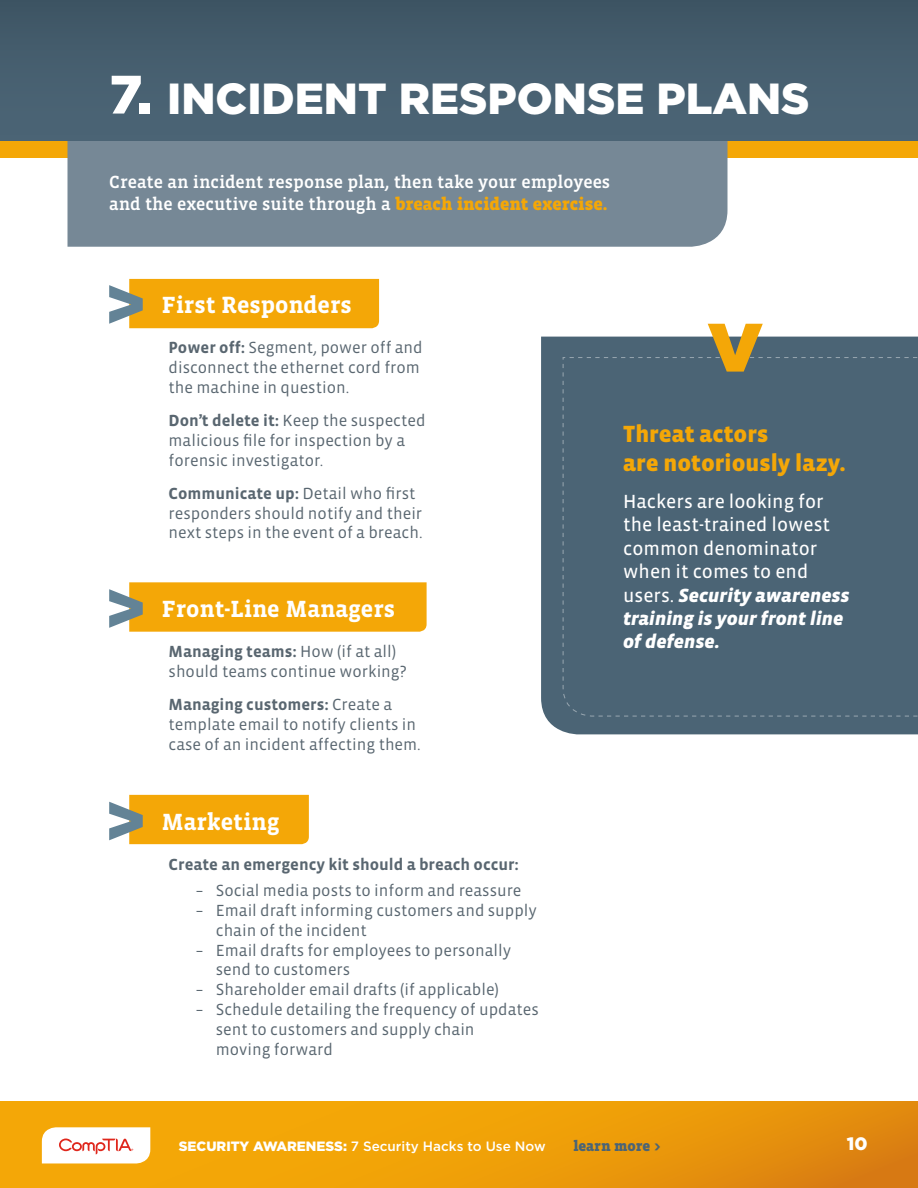
<style>
.page{position:relative;width:918px;height:1188px;background:#fff}
.page>*{position:absolute;margin:0;border:0;box-sizing:border-box;transform-origin:0 0}
.t1{font:900 43.5px "Gotham";color:#fff}
.t2{font:700 24px "Vista Slab OTCE";color:#fff}
.t3{font:900 24px/28.8px "Vista Sans OTCE";color:#f4a707}
.t4{font:19.5px/23.4px "Vista Sans OTCE";color:#fff}
.t5{font:500 18px/21.6px "Vista Slab OTCE";color:#fff}
.t6{font:900 18px "Gotham";color:#fff}
.t7{font:16.5px/19.8px "Vista Sans OTCE";color:#596670}
.t8{font:700 16.5px "Vista Sans OTCE";color:#596670}
.t9{font:900 15px "Vista Slab OTCE";color:#4b6475}
.t10{font:500 13.5px "Gotham";color:#fff}
.s1{font-size:54px}
.s2{font-weight:900;color:#f4a707}
.s3{font-weight:700}
.s4{font-weight:900;font-style:italic}
.s5{font-weight:900}
</style>
<div class="page">
<svg style="left:0;top:1102px;width:918px;height:86px;background:#ed9c09"></svg>
<div style="left:0;top:0;width:918px;height:157px;background:#f4a707"></div>
<div style="left:68px;top:141px;width:660px;height:106px;background:#768896"></div>
<div style="left:0;top:0;width:918px;height:141px;background:#475f70"></div>
<svg style="left:42px;top:1127px;width:108px;height:36px"></svg>
<svg style="left:109px;top:279px;width:270px;height:49px;background:#eca819"></svg>
<svg style="left:109px;top:582px;width:318px;height:50px;background:#eea919"></svg>
<svg style="left:109px;top:795px;width:200px;height:49px;background:#eaa91f"></svg>
<div style="left:541px;top:337px;width:377px;height:397px;background:#4b6475"></div>
<div style="left:562px;top:356px;width:356px;height:361px;background:#4b6475"></div>
<svg style="left:570px;top:324px;width:348px;height:48px"></svg>
<h1 class="t1" style="left:109px;top:68px;width:702px"><span class="s1">7.</span> INCIDENT RESPONSE PLANS</h1>
<p class="t5" style="left:109px;top:171px;width:503px">Create an incident response plan, then take your employees and the executive suite through a <span class="s2">breach incident exercise.</span></p>
<h2 class="t2" style="left:162px;top:291px;width:191px">First Responders</h2>
<p class="t7" style="left:169px;top:337px;width:256px"><span class="s3">Power off:</span> Segment, power off and disconnect the ethernet cord from the machine in question.</p>
<p class="t7" style="left:169px;top:410px;width:258px"><span class="s3">Don’t delete it:</span> Keep the suspected malicious file for inspection by a forensic investigator.</p>
<p class="t7" style="left:169px;top:483px;width:255px"><span class="s3">Communicate up:</span> Detail who first responders should notify and their next steps in the event of a breach.</p>
<h2 class="t2" style="left:162px;top:595px;width:235px">Front-Line Managers</h2>
<p class="t7" style="left:169px;top:642px;width:240px"><span class="s3">Managing teams:</span> How (if at all) should teams continue working?</p>
<p class="t7" style="left:169px;top:695px;width:254px"><span class="s3">Managing customers:</span> Create a template email to notify clients in case of an incident affecting them.</p>
<h2 class="t2" style="left:162px;top:808px;width:119px">Marketing</h2>
<p class="t8" style="left:169px;top:855px;width:352px">Create an emergency kit should a breach occur:</p>
<p class="t7" style="left:196px;top:881px;width:327px">− Social media posts to inform and reassure</p>
<p class="t7" style="left:196px;top:900px;width:343px">− Email draft informing customers and supply</p>
<p class="t7" style="left:216px;top:920px;width:153px">chain of the incident</p>
<p class="t7" style="left:196px;top:940px;width:317px">− Email drafts for employees to personally</p>
<p class="t7" style="left:216px;top:960px;width:136px">send to customers</p>
<p class="t7" style="left:196px;top:980px;width:305px">− Shareholder email drafts (if applicable)</p>
<p class="t7" style="left:196px;top:999px;width:345px">− Schedule detailing the frequency of updates</p>
<p class="t7" style="left:216px;top:1019px;width:260px">sent to customers and supply chain</p>
<p class="t7" style="left:216px;top:1039px;width:119px">moving forward</p>
<h2 class="t3" style="left:623px;top:420px;width:224px">Threat actors<br>are notoriously lazy.</h2>
<p class="t4" style="left:623px;top:490px;width:228px">Hackers are looking for the least-trained lowest common denominator when it comes to end users. <span class="s4">Security awareness training is your front line of defense.</span></p>
<p class="t10" style="left:179px;top:1137px;width:368px"><span class="s5">SECURITY AWARENESS:</span> 7 Security Hacks to Use Now</p>
<p class="t9" style="left:573px;top:1137px;width:89px">learn more &gt;</p>
<p class="t6" style="left:847px;top:1131px;width:22px">10</p>
</div>
